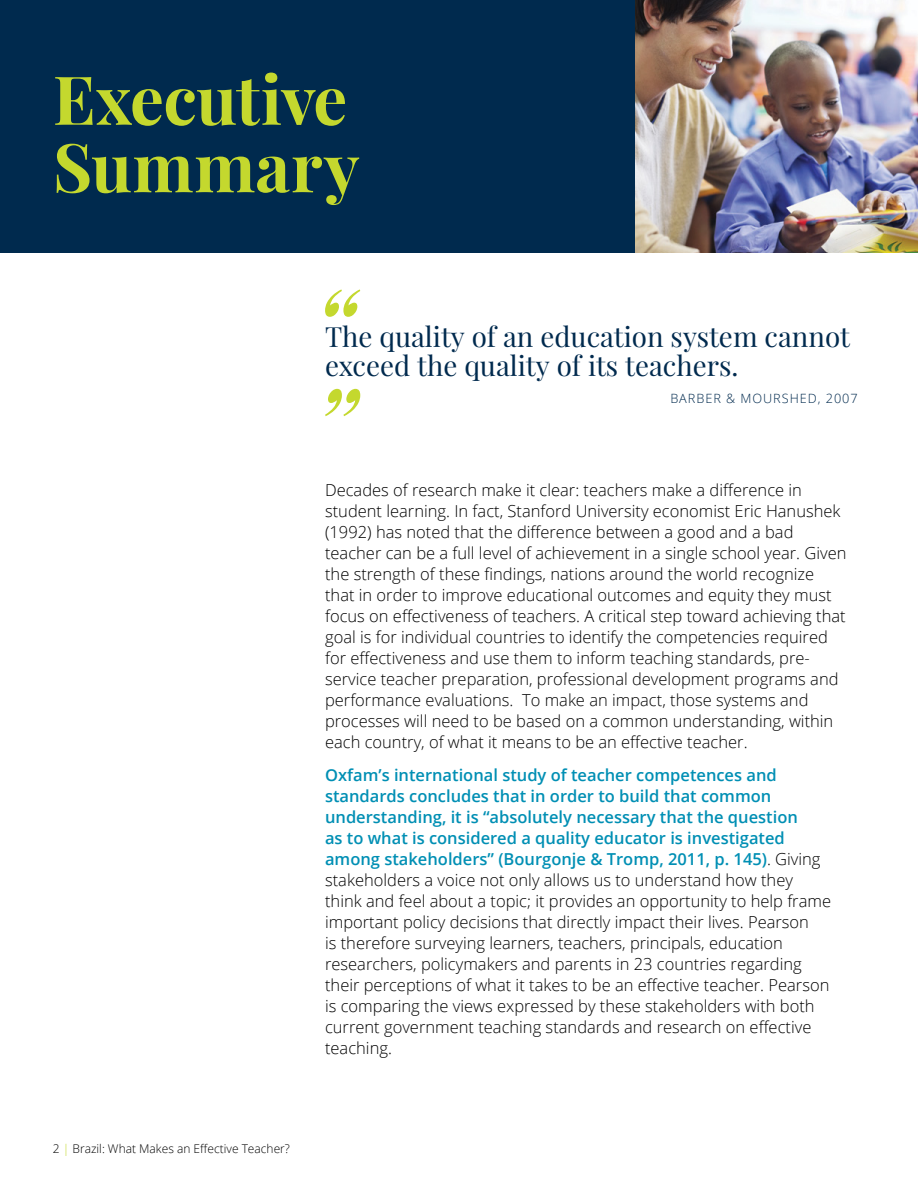
<style>
.page{position:relative;width:918px;height:1188px;background:#fff}
.page>*{position:absolute;margin:0;border:0;box-sizing:border-box;transform-origin:0 0}
.Message_D_Blue{font:700 67.5px/67.5px "Playfair Display";letter-spacing:-.005em;color:#c4d82e}
.t1{font:27.75px/28.5px "Playfair Display";color:#002a4e}
.body{font:300 16.5px/21px "Open Sans";color:#000}
.t2{font:300 12.75px "Open Sans";letter-spacing:.075em;color:#002a4e}
.t3{font:300 12px "Open Sans";color:#000}
.s1{color:#c4d82e}
.s2{font-weight:600;color:#008fb4}
</style>
<div class="page">
<svg style="left:325px;top:289px;width:35px;height:28px"></svg>
<svg style="left:325px;top:389px;width:35px;height:27px"></svg>
<div style="left:0;top:0;width:636px;height:253px;background:#002a4e"></div>
<img style="left:636px;top:0;width:282px;height:253px">
<p class="Message_D_Blue" style="left:53px;top:65px;width:145px">Title</p>
<p class="Message_D_Blue" style="left:53px;top:65px;width:308px">Executive<br>Summary</p>
<p class="t1" style="left:325px;top:322px;width:526px">The quality of an education system cannot exceed the quality of its teachers.</p>
<p class="t2" style="left:670px;top:390px;width:189px">BARBER &amp; MOURSHED, 2007</p>
<p class="t3" style="left:53px;top:1140px;width:239px">2 <span class="s1">|</span> Brazil: What Makes an Effective Teacher?</p>
<p class="body" style="left:325px;top:479px;width:523px">Decades of research make it clear: teachers make a difference in student learning. In fact, Stanford University economist Eric Hanushek (1992) has noted that the difference between a good and a bad teacher can be a full level of achievement in a single school year. Given the strength of these findings, nations around the world recognize that in order to improve educational outcomes and equity they must focus on effectiveness of teachers. A critical step toward achieving that goal is for individual countries to identify the competencies required for effectiveness and use them to inform teaching standards, pre&shy;service teacher preparation, professional development programs and performance evaluations. To make an impact, those systems and processes will need to be based on a common understanding, within each country, of what it means to be an effective teacher.</p>
<p class="body" style="left:325px;top:764px;width:508px"><span class="s2">Oxfam’s international study of teacher competences and standards concludes that in order to build that common understanding, it is “absolutely necessary that the question<br>as to what is considered a quality educator is investigated among stakeholders” (Bourgonje &amp; Tromp, 2011, p. 145)</span>. Giving stakeholders a voice not only allows us to understand how they think and feel about a topic; it provides an opportunity to help frame important policy decisions that directly impact their lives. Pearson<br>is therefore surveying learners, teachers, principals, education researchers, policymakers and parents in 23 countries regarding their perceptions of what it takes to be an effective teacher. Pearson is comparing the views expressed by these stakeholders with both current government teaching standards and research on effective teaching.</p>
</div>
